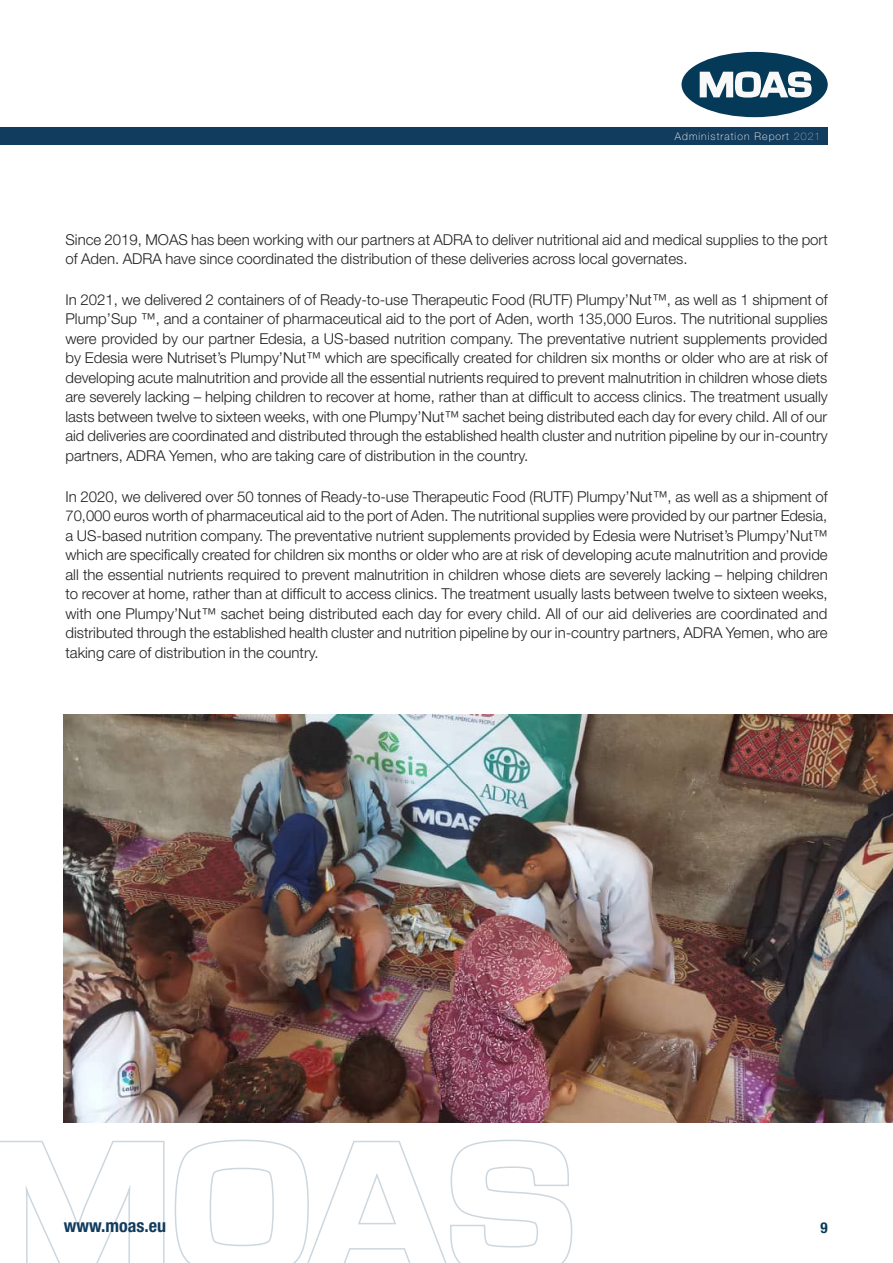
<style>
.page{position:relative;width:893px;height:1263px;background:#fff}
.page>*{position:absolute;margin:0;border:0;box-sizing:border-box;transform-origin:0 0}
.t1{font:700 condensed 18px "Helvetica Neue LT Pro";color:#123c5d}
.t2{font:300 15px/19.5px "Helvetica Neue LT Pro";color:#231f20;text-align:justify}
.t3{font:700 condensed 15px "Helvetica Neue LT Pro";color:#073a59}
.t4{font:100 10.5px "Helvetica Neue LT Pro";letter-spacing:.1em;color:#fff}
.s1{font-weight:200}
</style>
<div class="page">
<svg style="left:0;top:1140px;width:165px;height:123px"></svg>
<svg style="left:174px;top:1139px;width:399px;height:124px"></svg>
<div style="left:0;top:128px;width:828px;height:17px;background:#123c5d"></div>
<div style="left:681px;top:52px;width:147px;height:65px;background:#043958;border-radius:50%"></div>
<svg style="left:700px;top:71px;width:112px;height:27px"></svg>
<img style="left:64px;top:714px;width:829px;height:409px">
<p class="t4" style="left:675px;top:130px;width:147px">Administration Report <span class="s1">2021</span></p>
<p class="t2" style="left:65px;top:229px;width:764px">Since 2019, MOAS has been working with our partners at ADRA to deliver nutritional aid and medical supplies to the port of Aden. ADRA have since coordinated the distribution of these deliveries across local governates.</p>
<p class="t2" style="left:65px;top:289px;width:764px">In 2021, we delivered 2 containers of of Ready-to-use Therapeutic Food (RUTF) Plumpy’Nut™, as well as 1 shipment of Plump’Sup ™, and a container of pharmaceutical aid to the port of Aden, worth 135,000 Euros. The nutritional supplies were provided by our partner Edesia, a US-based nutrition company. The preventative nutrient supplements provided by Edesia were Nutriset’s Plumpy’Nut™ which are specifically created for children six months or older who are at risk of developing acute malnutrition and provide all the essential nutrients required to prevent malnutrition in children whose diets are severely lacking – helping children to recover at home, rather than at difficult to access clinics. The treatment usually lasts between twelve to sixteen weeks, with one Plumpy’Nut™ sachet being distributed each day for every child. All of our aid deliveries are coordinated and distributed through the established health cluster and nutrition pipeline by our in-country partners, ADRA Yemen, who are taking care of distribution in the country.</p>
<p class="t2" style="left:65px;top:486px;width:764px">In 2020, we delivered over 50 tonnes of Ready-to-use Therapeutic Food (RUTF) Plumpy’Nut™, as well as a shipment of 70,000 euros worth of pharmaceutical aid to the port of Aden. The nutritional supplies were provided by our partner Edesia, a US-based nutrition company. The preventative nutrient supplements provided by Edesia were Nutriset’s Plumpy’Nut™ which are specifically created for children six months or older who are at risk of developing acute malnutrition and provide all the essential nutrients required to prevent malnutrition in children whose diets are severely lacking – helping children to recover at home, rather than at difficult to access clinics. The treatment usually lasts between twelve to sixteen weeks, with one Plumpy’Nut™ sachet being distributed each day for every child. All of our aid deliveries are coordinated and distributed through the established health cluster and nutrition pipeline by our in-country partners, ADRA Yemen, who are taking care of distribution in the country.</p>
<p class="t1" style="left:64px;top:1215px;width:104px">www.moas.eu</p>
<p class="t3" style="left:820px;top:1219px;width:9px">9</p>
</div>
